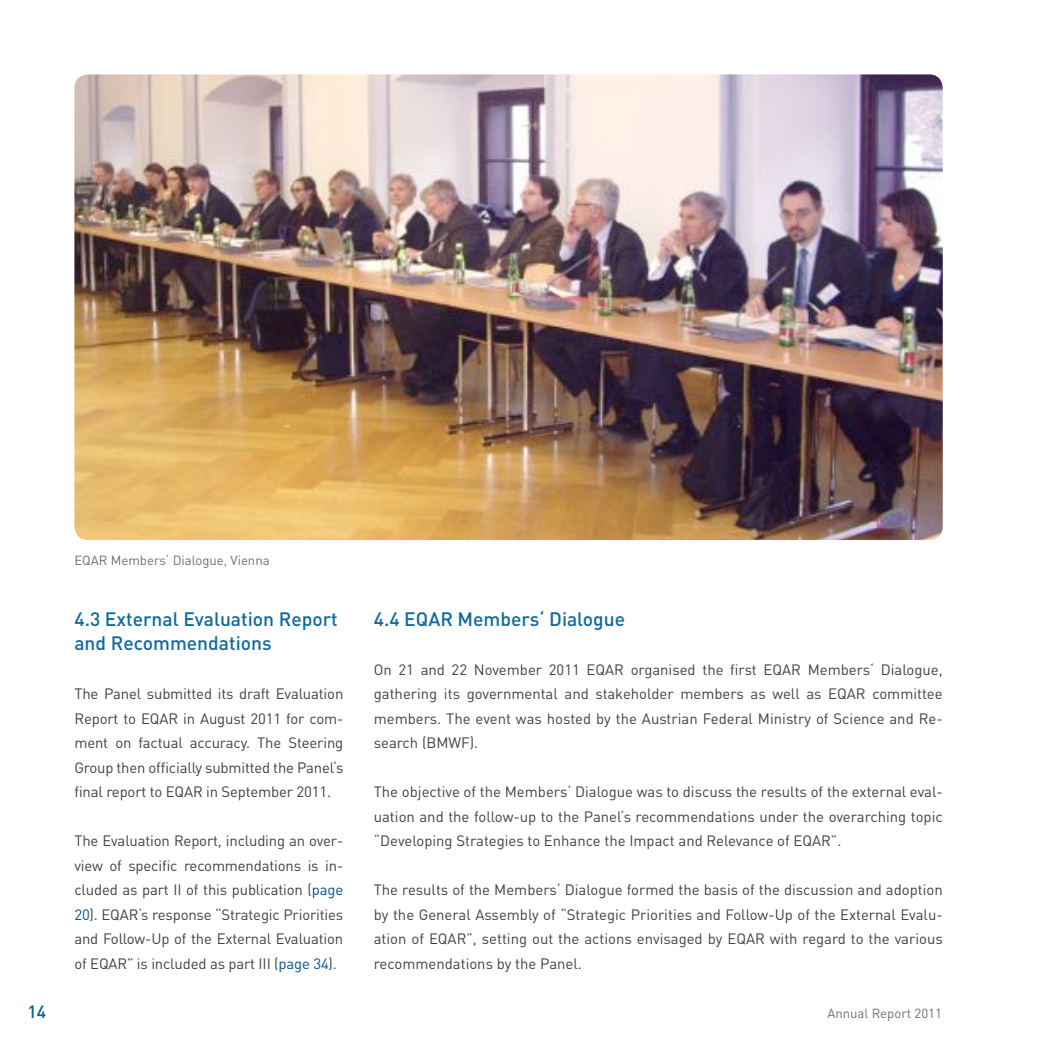
<style>
.page{position:relative;width:1042px;height:1042px;background:#fff}
.page>*{position:absolute;margin:0;border:0;box-sizing:border-box;transform-origin:0 0}
.t1{font:500 19.25px/24.5px "DINOT";color:#116a9d}
.t2{font:500 17.5px "DINOT";color:#005f94}
.t3{font:14.88px/24.5px "DINOT";letter-spacing:-.01em;color:#414042;text-align:justify}
.t4{font:13.12px "DINOT";color:#6d6e71}
.s1{color:#00548b}
</style>
<div class="page">
<img style="left:74px;top:74px;width:869px;height:466px">
<p class="t4" style="left:74px;top:551px;width:197px">EQAR Members‘ Dialogue, Vienna</p>
<p class="t1" style="left:74px;top:606px;width:265px">4.3 External Evaluation Report and Recommendations</p>
<p class="t3" style="left:74px;top:681px;width:270px">The Panel submitted its draft Evaluation Report to EQAR in August 2011 for com&shy;ment on factual accuracy. The Steering Group then officially submitted the Panel‘s final report to EQAR in September 2011.</p>
<p class="t3" style="left:74px;top:828px;width:270px">The Evaluation Report, including an over&shy;view of specific recommendations is in&shy;cluded as part II of this publication (<span class="s1">page 20</span>). EQAR‘s response “Strategic Priorities and Follow-Up of the External Evaluation of EQAR” is included as part III (<span class="s1">page 34</span>).</p>
<p class="t1" style="left:374px;top:606px;width:253px">4.4 EQAR Members‘ Dialogue</p>
<p class="t3" style="left:374px;top:656px;width:570px">On 21 and 22 November 2011 EQAR organised the first EQAR Members‘ Dialogue, gathering its governmental and stakeholder members as well as EQAR committee members. The event was hosted by the Austrian Federal Ministry of Science and Re&shy;search (BMWF).</p>
<p class="t3" style="left:374px;top:779px;width:570px">The objective of the Members‘ Dialogue was to discuss the results of the external eval&shy;uation and the follow-up to the Panel‘s recommendations under the overarching topic “Developing Strategies to Enhance the Impact and Relevance of EQAR”.</p>
<p class="t3" style="left:374px;top:877px;width:570px">The results of the Members‘ Dialogue formed the basis of the discussion and adoption by the General Assembly of “Strategic Priorities and Follow-Up of the External Evalu&shy;ation of EQAR”, setting out the actions envisaged by EQAR with regard to the various recommendations by the Panel.</p>
<p class="t2" style="left:27px;top:999px;width:20px">14</p>
<p class="t4" style="left:827px;top:1004px;width:116px">Annual Report 2011</p>
</div>
